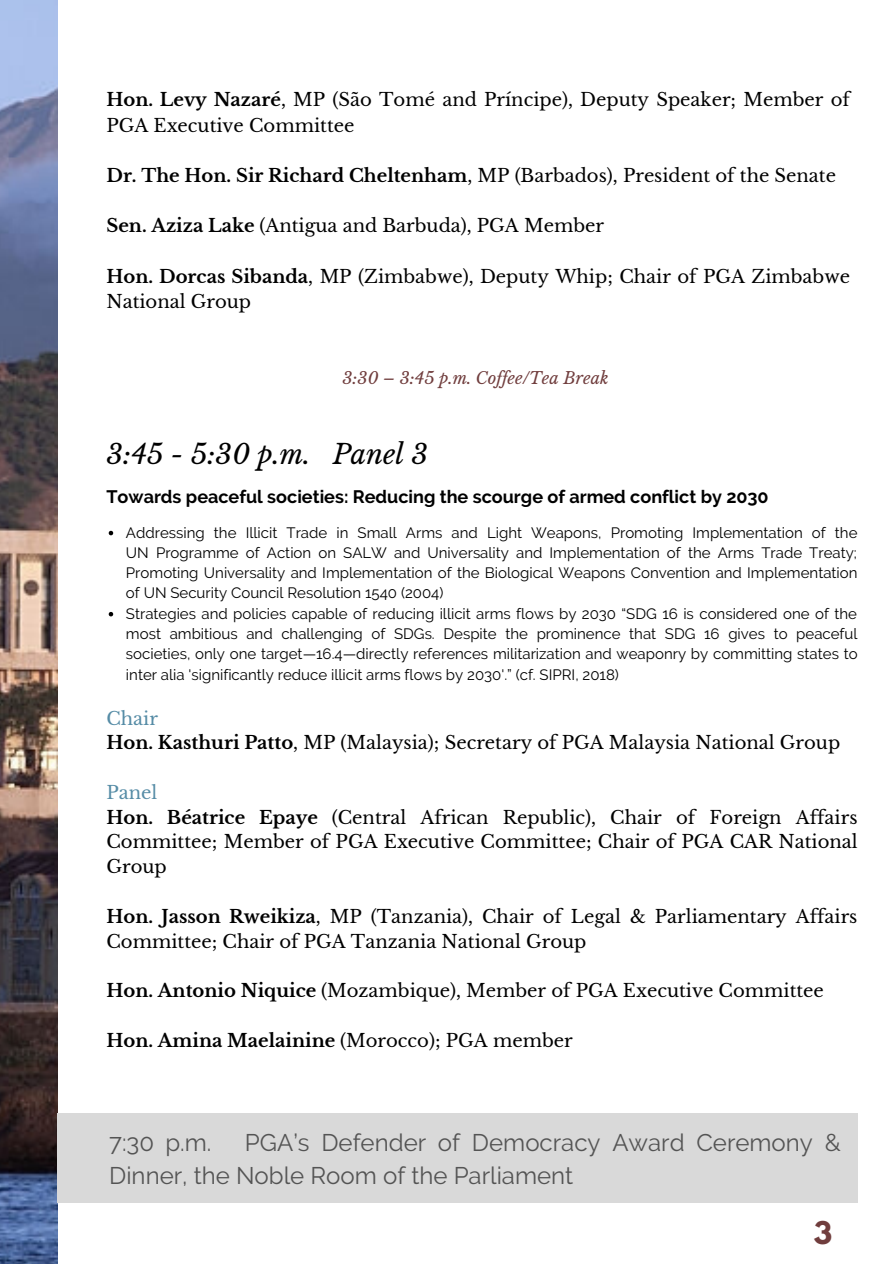
<style>
.page{position:relative;width:894px;height:1264px;background:#fff}
.page>*{position:absolute;margin:0;border:0;box-sizing:border-box;transform-origin:0 0}
.t1{font:700 27.75px "League Spartan";color:#703d3d}
.t2{font:italic 27px "Libre Baskerville";color:#000}
.t3{font:24px/32.7px "Raleway";color:#545454}
.t4{font:18px/24.8px "Libre Baskerville";color:#000}
.t5{font:700 18px "Raleway";color:#000}
.t6{font:700 18px "Libre Baskerville";color:#000}
.t7{font:italic 16.5px "Libre Baskerville";color:#703d3d}
.t8{font:15px/20.2px "Raleway";color:#000}
.s1{font-weight:700}
.s2{color:#568ca6}
.s3{font-weight:400}
</style>
<div class="page">
<img style="left:0;top:0;width:57px;height:1263px">
<svg style="left:109px;top:531px;width:4px;height:4px"></svg>
<svg style="left:109px;top:612px;width:4px;height:4px"></svg>
<div style="left:57px;top:1112px;width:800px;height:90px;background:#d9d9d9"></div>
<p class="t4" style="left:106px;top:88px;width:744px;line-height:25.2px"><span class="s1">Hon. Levy Nazaré</span>, MP (São Tomé and Príncipe), Deputy Speaker; Member of<br>PGA Executive Committee</p>
<p class="t4" style="left:106px;top:163px;width:731px"><span class="s1">Dr. The Hon. Sir Richard Cheltenham</span>, MP (Barbados), President of the Senate</p>
<p class="t4" style="left:106px;top:214px;width:499px"><span class="s1">Sen. Aziza Lake</span> (Antigua and Barbuda), PGA Member</p>
<p class="t4" style="left:106px;top:264px;width:745px;line-height:25.2px"><span class="s1">Hon. Dorcas Sibanda</span>, MP (Zimbabwe), Deputy Whip; Chair of PGA Zimbabwe<br>National Group</p>
<p class="t7" style="left:342px;top:368px;width:268px">3:30 – 3:45 p.m. Cof ee/Tea Break</p>
<h2 class="t2" style="left:106px;top:437px;width:323px">3:45 - 5:30 p.m. Panel 3</h2>
<p class="t5" style="left:106px;top:486px;width:663px">Towards peaceful societies: Reducing the scourge of armed conflict by 2030</p>
<p class="t8" style="left:126px;top:522px;width:733px">Addressing the Illicit Trade in Small Arms and Light Weapons, Promoting Implementation of the UN Programme of Action on SALW and Universality and Implementation of the Arms Trade Treaty; Promoting Universality and Implementation of the Biological Weapons Convention and Implementation of UN Security Council Resolution 1540 (2004)<br>Strategies and policies capable of reducing illicit arms flows by 2030 “SDG 16 is considered one of the most ambitious and challenging of SDGs. Despite the prominence that SDG 16 gives to peaceful societies, only one target—16.4—directly references militarization and weaponry by committing states to inter alia 'significantly reduce illicit arms flows by 2030'.” (cf. SIPRI, 2018)</p>
<p class="t4" style="left:106px;top:706px;width:735px"><span class="s2">Chair<br></span><span class="s1">Hon. Kasthuri Patto</span>, MP (Malaysia); Secretary of PGA Malaysia National Group</p>
<p class="t4" style="left:106px;top:780px;width:752px"><span class="s2">Panel<br></span><span class="s1">Hon. Béatrice Epaye</span> (Central African Republic), Chair of Foreign Affairs Committee; Member of PGA Executive Committee; Chair of PGA CAR National Group</p>
<p class="t4" style="left:106px;top:904px;width:752px"><span class="s1">Hon. Jasson Rweikiza</span>, MP (Tanzania), Chair of Legal &amp; Parliamentary Affairs<br>Committee; Chair of PGA Tanzania National Group</p>
<p class="t4" style="left:106px;top:978px;width:718px"><span class="s1">Hon. Antonio Niquice</span> (Mozambique), Member of PGA Executive Committee</p>
<p class="t6" style="left:106px;top:1029px;width:467px">Hon. Amina Maelainine <span class="s3">(Morocco); PGA member</span></p>
<h3 class="t3" style="left:109px;top:1126px;width:732px;text-indent:136px">PGA’s Defender of Democracy Award Ceremony &amp;<br>Dinner, the Noble Room of the Parliament</h3>
<h3 class="t3" style="left:109px;top:1126px;width:104px">7:30 p.m.</h3>
<h1 class="t1" style="left:813px;top:1218px;width:20px">3</h1>
</div>
